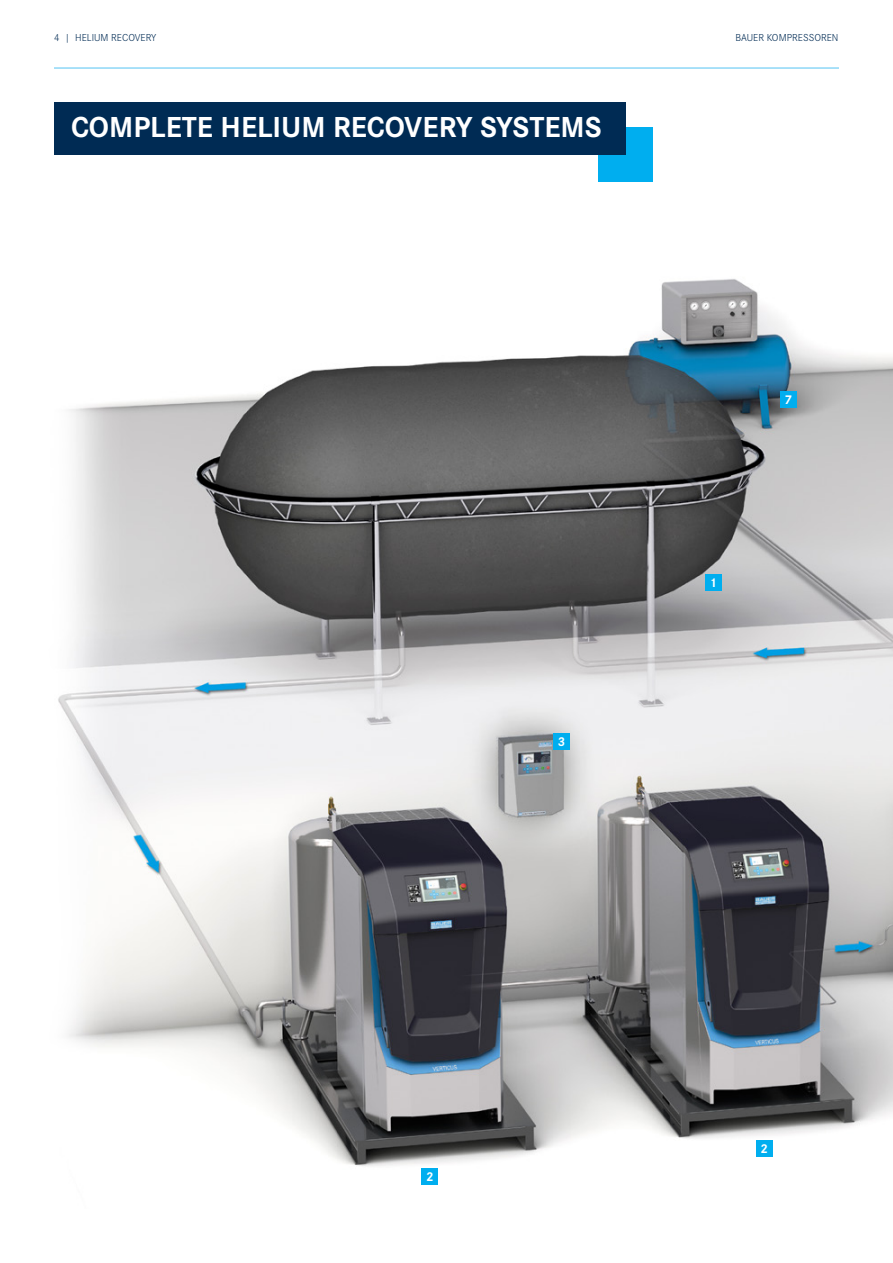
<style>
.page{position:relative;width:893px;height:1263px;background:#fff}
.page>*{position:absolute;margin:0;border:0;box-sizing:border-box;transform-origin:0 0}
.Head_Folgeseiten{font:700 30px "Corporate S";color:#fff}
.Head_Folgeseiten-2{font:700 13.2px "Corporate S";color:#fff}
.Kopfzeile_Pagina{font:300 10.5px "Corporate S";color:#002b54}
</style>
<div class="page">
<img style="left:58px;top:279px;width:835px;height:906px">
<div style="left:598px;top:127px;width:54px;height:55px;background:#00aeef"></div>
<div style="left:54px;top:102px;width:571px;height:52px;background:#002b54"></div>
<hr style="left:54px;top:67px;width:785px;height:2px;background:#8dd7f7">
<div style="left:756px;top:1140px;width:16px;height:16px;background:#00aeef"></div>
<div style="left:422px;top:1168px;width:16px;height:16px;background:#00aeef"></div>
<div style="left:554px;top:733px;width:16px;height:17px;background:#00aeef"></div>
<div style="left:705px;top:574px;width:16px;height:17px;background:#00aeef"></div>
<div style="left:780px;top:391px;width:16px;height:16px;background:#00aeef"></div>
<p class="Kopfzeile_Pagina" style="left:54px;top:30px;width:104px">4 | HELIUM RECOVERY</p>
<p class="Kopfzeile_Pagina" style="left:736px;top:30px;width:104px">BAUER KOMPRESSOREN</p>
<p class="Head_Folgeseiten" style="left:71px;top:103px;width:532px">COMPLETE HELIUM RECOVERY SYSTEMS</p>
<p class="Head_Folgeseiten-2" style="left:558px;top:731px;width:9px">3</p>
<p class="Head_Folgeseiten-2" style="left:709px;top:572px;width:9px">1</p>
<p class="Head_Folgeseiten-2" style="left:785px;top:389px;width:9px">7</p>
<p class="Head_Folgeseiten-2" style="left:426px;top:1166px;width:9px">2</p>
<p class="Head_Folgeseiten-2" style="left:761px;top:1138px;width:9px">2</p>
</div>
